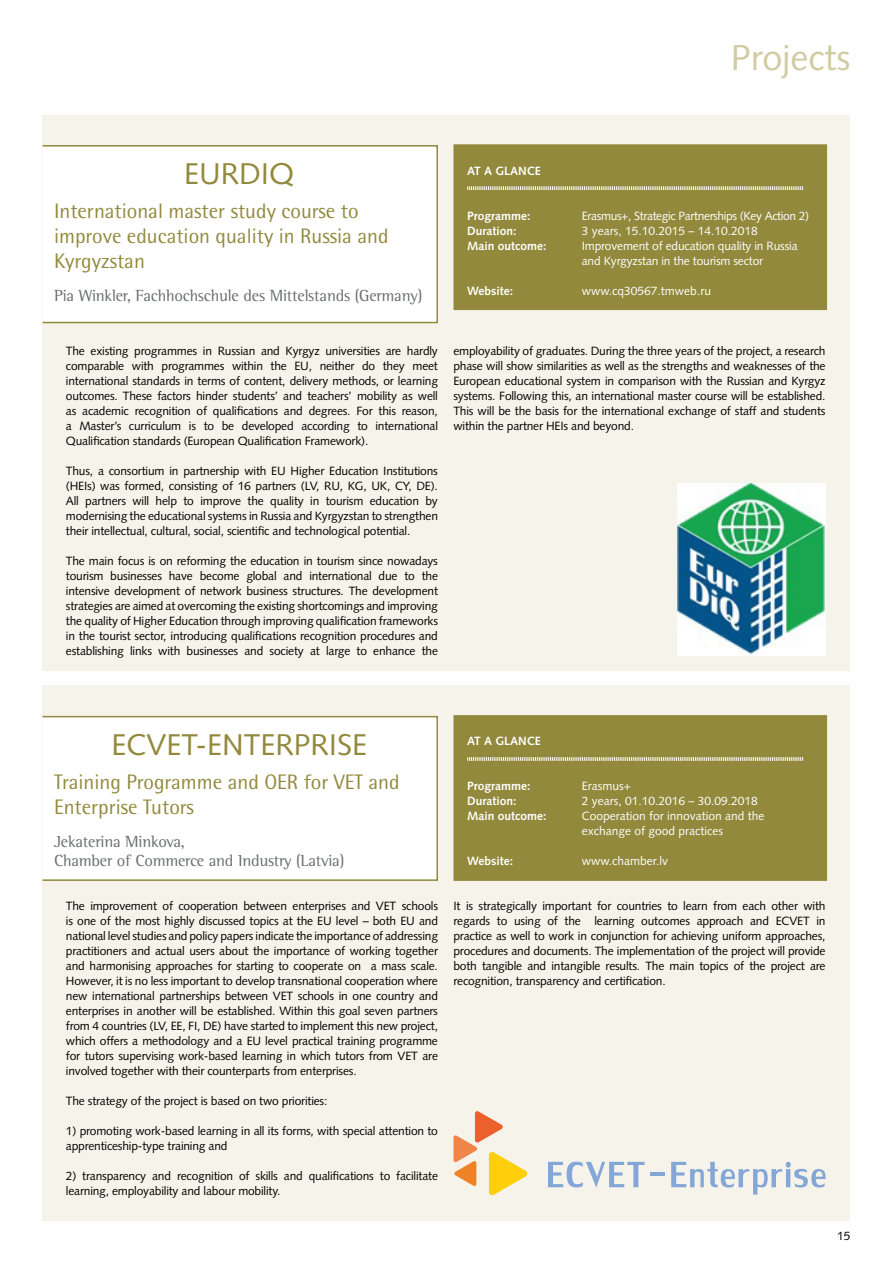
<style>
.page{position:relative;width:893px;height:1263px;background:#fff}
.page>*{position:absolute;margin:0;border:0;box-sizing:border-box;transform-origin:0 0}
.t1{font:36px "Syntax LT Std";color:#d1cba2}
.Articel_Projects_Bez{font:30px "Syntax LT Std";color:#92893c}
.Article_Projects_Sub{font:21px/25.2px "Rotis Semi Sans";color:#92893c}
.Author{font:16.5px/19.8px "Rotis Semi Serif";letter-spacing:-.01em;color:#6b6d6d}
.Fliesstext{font:12px/15px "Syntax LT Std";letter-spacing:-.015em;color:#000;text-align:justify}
.Fliesstext-2{font:12px "Syntax LT Std";color:#fff}
.Fliesstext-3{font:700 12px "Syntax LT Std";color:#fff}
.Fliesstext-4{font:12px "Syntax LT Std";letter-spacing:-.03em;color:#fff}
</style>
<div class="page">
<div style="left:43px;top:115px;width:807px;height:555px;background:#f6f4ea"></div>
<div style="left:43px;top:685px;width:807px;height:535px;background:#f6f4ea"></div>
<div style="left:453px;top:144px;width:374px;height:166px;background:#92893c;border:2px solid #92893c"></div>
<svg style="left:467px;top:186px;width:336px;height:4px"></svg>
<div style="left:453px;top:715px;width:374px;height:166px;background:#92893c;border:2px solid #92893c"></div>
<svg style="left:467px;top:757px;width:336px;height:4px"></svg>
<div style="left:42px;top:145px;width:396px;height:178px;background:#fff;border:2px solid #92893c"></div>
<div style="left:42px;top:716px;width:396px;height:165px;background:#fff;border:2px solid #92893c"></div>
<img style="left:677px;top:483px;width:149px;height:172px">
<svg style="left:453px;top:1111px;width:74px;height:84px"></svg>
<svg style="left:548px;top:1162px;width:96px;height:25px"></svg>
<hr style="left:650px;top:1172px;width:14px;height:4px;background:#84a7d8">
<svg style="left:671px;top:1162px;width:155px;height:32px"></svg>
<h1 class="t1" style="left:731px;top:36px;width:121px">Projects</h1>
<p class="Articel_Projects_Bez" style="left:184px;top:156px;width:112px">EURDIQ</p>
<p class="Article_Projects_Sub" style="left:54px;top:198px;width:336px">International master study course to improve education quality in Russia and<br>Kyrgyzstan</p>
<p class="Author" style="left:54px;top:285px;width:370px">Pia Winkler, Fachhochschule des Mittelstands (Germany)</p>
<p class="Fliesstext-3" style="left:467px;top:164px;width:75px">AT A GLANCE</p>
<p class="Fliesstext-3" style="left:467px;top:209px;width:65px">Programme:</p>
<p class="Fliesstext-4" style="left:582px;top:209px;width:229px">Erasmus+, Strategic Partnerships (Key Action 2)</p>
<p class="Fliesstext-3" style="left:467px;top:224px;width:51px">Duration:</p>
<p class="Fliesstext-2" style="left:582px;top:224px;width:178px">3 years, 15.10.2015 – 14.10.2018</p>
<p class="Fliesstext-3" style="left:467px;top:239px;width:81px">Main outcome:</p>
<p class="Fliesstext-2" style="left:582px;top:239px;width:217px">Improvement of education quality in Russia</p>
<p class="Fliesstext-2" style="left:582px;top:254px;width:183px">and Kyrgyzstan in the tourism sector</p>
<p class="Fliesstext-3" style="left:467px;top:284px;width:48px">Website:</p>
<p class="Fliesstext-2" style="left:582px;top:284px;width:131px">www.cq30567.tmweb.ru</p>
<p class="Fliesstext" style="left:66px;top:343px;width:374px">The existing programmes in Russian and Kyrgyz universities are hardly comparable with programmes within the EU, neither do they meet international standards in terms of content, delivery methods, or learning outcomes. These factors hinder students’ and teachers’ mobility as well as academic recognition of qualifications and degrees. For this reason, a Master’s curriculum is to be developed according to international Qualification standards (European Qualification Framework).</p>
<p class="Fliesstext" style="left:66px;top:463px;width:374px">Thus, a consortium in partnership with EU Higher Education Institutions (HEIs) was formed, consisting of 16 partners (LV, RU, KG, UK, CY, DE).<br>All partners will help to improve the quality in tourism education by modernising the educational systems in Russia and Kyrgyzstan to strengthen their intellectual, cultural, social, scientific and technological potential.</p>
<p class="Fliesstext" style="left:66px;top:553px;width:374px">The main focus is on reforming the education in tourism since nowadays tourism businesses have become global and international due to the intensive development of network business structures. The development strategies are aimed at overcoming the existing shortcomings and improving the quality of Higher Education through improving qualification frameworks in the tourist sector, introducing qualifications recognition procedures and establishing links with businesses and society at large to enhance the</p>
<p class="Fliesstext" style="left:453px;top:343px;width:374px">employability of graduates. During the three years of the project, a research phase will show similarities as well as the strengths and weaknesses of the European educational system in comparison with the Russian and Kyrgyz systems. Following this, an international master course will be established.<br>This will be the basis for the international exchange of staff and students within the partner HEIs and beyond.</p>
<p class="Articel_Projects_Bez" style="left:111px;top:727px;width:257px">ECVET-ENTERPRISE</p>
<p class="Article_Projects_Sub" style="left:54px;top:769px;width:347px">Training Programme and OER for VET and<br>Enterprise Tutors</p>
<p class="Author" style="left:54px;top:831px;width:292px">Jekaterina Minkova,<br>Chamber of Commerce and Industry (Latvia)</p>
<p class="Fliesstext" style="left:66px;top:898px;width:374px">The improvement of cooperation between enterprises and VET schools is one of the most highly discussed topics at the EU level – both EU and national level studies and policy papers indicate the importance of addressing practitioners and actual users about the importance of working together and harmonising approaches for starting to cooperate on a mass scale.<br>However, it is no less important to develop transnational cooperation where new international partnerships between VET schools in one country and enterprises in another will be established. Within this goal seven partners from 4 countries (LV, EE, FI, DE) have started to implement this new project, which offers a methodology and a EU level practical training programme for tutors supervising work-based learning in which tutors from VET are involved together with their counterparts from enterprises.</p>
<p class="Fliesstext" style="left:66px;top:1093px;width:263px">The strategy of the project is based on two priorities:</p>
<p class="Fliesstext" style="left:66px;top:1123px;width:374px">1) promoting work-based learning in all its forms, with special attention to apprenticeship-type training and</p>
<p class="Fliesstext" style="left:66px;top:1168px;width:374px">2) transparency and recognition of skills and qualifications to facilitate learning, employability and labour mobility.</p>
<p class="Fliesstext-3" style="left:467px;top:734px;width:75px">AT A GLANCE</p>
<p class="Fliesstext-3" style="left:467px;top:779px;width:65px">Programme:</p>
<p class="Fliesstext-2" style="left:582px;top:779px;width:51px">Erasmus+</p>
<p class="Fliesstext-3" style="left:467px;top:794px;width:51px">Duration:</p>
<p class="Fliesstext-2" style="left:582px;top:794px;width:178px">2 years, 01.10.2016 – 30.09.2018</p>
<p class="Fliesstext-3" style="left:467px;top:809px;width:81px">Main outcome:</p>
<p class="Fliesstext-2" style="left:582px;top:809px;width:184px">Cooperation for innovation and the</p>
<p class="Fliesstext-2" style="left:582px;top:824px;width:143px">exchange of good practices</p>
<p class="Fliesstext-3" style="left:467px;top:854px;width:48px">Website:</p>
<p class="Fliesstext-2" style="left:582px;top:854px;width:88px">www.chamber.lv</p>
<p class="Fliesstext" style="left:453px;top:898px;width:374px">It is strategically important for countries to learn from each other with regards to using of the learning outcomes approach and ECVET in practice as well to work in conjunction for achieving uniform approaches, procedures and documents. The implementation of the project will provide both tangible and intangible results. The main topics of the project are recognition, transparency and certification.</p>
<p class="Fliesstext" style="left:837px;top:1228px;width:15px">15</p>
</div>
